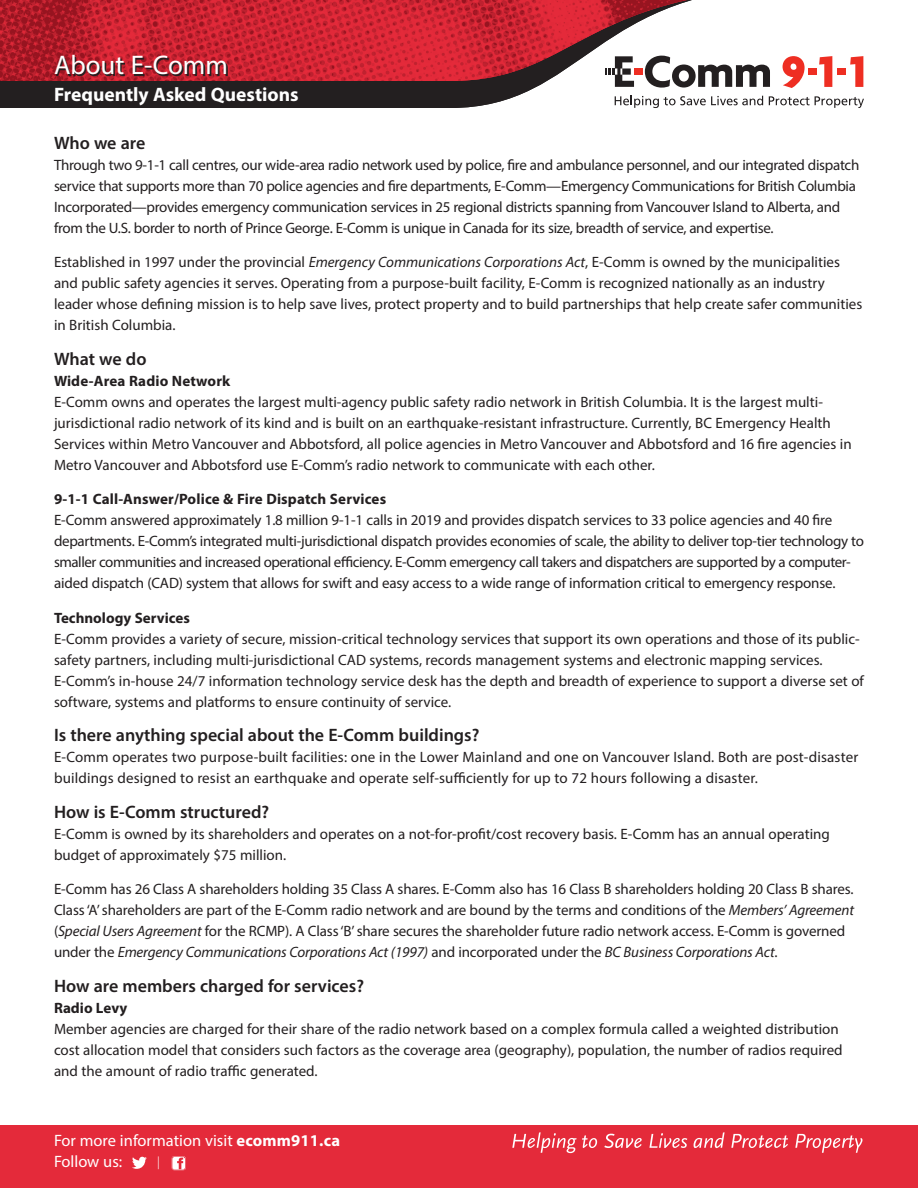
<style>
.page{position:relative;width:918px;height:1188px;background:#fff}
.page>*{position:absolute;margin:0;border:0;box-sizing:border-box;transform-origin:0 0}
.Hed_revised{font:27px "Myriad Pro";color:#fff}
.FAQ{font:700 19.5px "Myriad Pro";color:#fff}
.Question{font:600 18px "Myriad Pro";color:#231f20}
.t1{font:16.5px/21px "Myriad Pro";color:#fff}
.Answer{font:15px/21px "Myriad Pro";color:#231f20}
.Answer-2{font:15px/21px "Myriad Pro";letter-spacing:-.02em;color:#231f20}
.Answer_Sub_hed{font:700 15px "Myriad Pro";letter-spacing:.005em;color:#231f20}
.t2{font:12.75px "Myriad Pro";color:#fff;scale:.7 1}
.s1{font-style:italic}
.s2{font-weight:700}
</style>
<div class="page">
<div style="left:0;top:1125px;width:918px;height:63px;background:#e42a3a"></div>
<svg style="left:512px;top:1132px;width:85px;height:21px"></svg>
<svg style="left:604px;top:1134px;width:38px;height:14px"></svg>
<svg style="left:649px;top:1133px;width:38px;height:15px"></svg>
<svg style="left:694px;top:1132px;width:31px;height:16px"></svg>
<svg style="left:731px;top:1134px;width:57px;height:14px"></svg>
<svg style="left:795px;top:1134px;width:67px;height:19px"></svg>
<svg style="left:796px;top:96px;width:68px;height:12px"></svg>
<svg style="left:824px;top:56px;width:8px;height:31px"></svg>
<svg style="left:850px;top:56px;width:13px;height:31px"></svg>
<div style="left:838px;top:68px;width:8px;height:7px;background:#ee2e22"></div>
<svg style="left:132px;top:1157px;width:15px;height:12px"></svg>
<img style="left:172px;top:1156px;width:14px;height:14px">
<svg style="left:0;top:81px;width:796px;height:27px;fill:#231f20"></svg>
<svg style="left:687px;top:0;width:142px;height:81px"></svg>
<img style="left:0;top:0;width:687px;height:81px">
<svg style="left:57px;top:57px;width:171px;height:19px;background:#951f2a"></svg>
<p class="Hed_revised" style="left:54px;top:49px;width:175px">About E-Comm</p>
<h1 class="Hed_revised" style="left:56px;top:50px;width:275px">Wide Area Radio System</h1>
<p class="FAQ" style="left:54px;top:82px;width:246px">Frequently Asked Questions</p>
<p class="Question" style="left:54px;top:131px;width:93px">Who we are</p>
<p class="Answer-2" style="left:54px;top:154px;width:807px">Through two 9-1-1 call centres, our wide-area radio network used by police, fire and ambulance personnel, and our integrated dispatch service that supports more than 70 police agencies and fire departments, E-Comm—Emergency Communications for British Columbia Incorporated—provides emergency communication services in 25 regional districts spanning from Vancouver Island to Alberta, and from the U.S. border to north of Prince George. E-Comm is unique in Canada for its size, breadth of service, and expertise.</p>
<p class="Answer" style="left:54px;top:251px;width:810px">Established in 1997 under the provincial <span class="s1">Emergency Communications Corporations Act</span>, E-Comm is owned by the municipalities and public safety agencies it serves. Operating from a purpose-built facility, E-Comm is recognized nationally as an industry leader whose defining mission is to help save lives, protect property and to build partnerships that help create safer communities in British Columbia.</p>
<p class="Question" style="left:54px;top:347px;width:94px">What we do</p>
<p class="Answer_Sub_hed" style="left:54px;top:371px;width:178px">Wide-Area Radio Network</p>
<p class="Answer" style="left:54px;top:391px;width:799px">E-Comm owns and operates the largest multi-agency public safety radio network in British Columbia. It is the largest multi&shy;jurisdictional radio network of its kind and is built on an earthquake-resistant infrastructure. Currently, BC Emergency Health Services within Metro Vancouver and Abbotsford, all police agencies in Metro Vancouver and Abbotsford and 16 fire agencies in Metro Vancouver and Abbotsford use E-Comm’s radio network to communicate with each other.</p>
<p class="Answer_Sub_hed" style="left:54px;top:489px;width:334px">9-1-1 Call-Answer/Police &amp; Fire Dispatch Services</p>
<p class="Answer-2" style="left:54px;top:509px;width:812px">E-Comm answered approximately 1.8 million 9-1-1 calls in 2019 and provides dispatch services to 33 police agencies and 40 fire departments. E-Comm’s integrated multi-jurisdictional dispatch provides economies of scale, the ability to deliver top-tier technology to smaller communities and increased operational efficiency. E-Comm emergency call takers and dispatchers are supported by a computer&shy;aided dispatch (CAD) system that allows for swift and easy access to a wide range of information critical to emergency response.</p>
<p class="Answer_Sub_hed" style="left:54px;top:608px;width:137px">Technology Services</p>
<p class="Answer" style="left:54px;top:628px;width:811px">E-Comm provides a variety of secure, mission-critical technology services that support its own operations and those of its public&shy;safety partners, including multi-jurisdictional CAD systems, records management systems and electronic mapping services.<br>E-Comm’s in-house 24/7 information technology service desk has the depth and breadth of experience to support a diverse set of software, systems and platforms to ensure continuity of service.</p>
<p class="Question" style="left:54px;top:724px;width:427px">Is there anything special about the E-Comm buildings?</p>
<p class="Answer" style="left:54px;top:746px;width:806px">E-Comm operates two purpose-built facilities: one in the Lower Mainland and one on Vancouver Island. Both are post-disaster buildings designed to resist an earthquake and operate self-sufficiently for up to 72 hours following a disaster.</p>
<p class="Question" style="left:54px;top:800px;width:217px">How is E-Comm structured?</p>
<p class="Answer" style="left:54px;top:823px;width:777px">E-Comm is owned by its shareholders and operates on a not-for-profit/cost recovery basis. E-Comm has an annual operating budget of approximately $75 million.</p>
<p class="Answer" style="left:54px;top:878px;width:802px">E-Comm has 26 Class A shareholders holding 35 Class A shares. E-Comm also has 16 Class B shareholders holding 20 Class B shares.<br>Class ‘A’ shareholders are part of the E-Comm radio network and are bound by the terms and conditions of the <span class="s1">Members’ Agreement </span>(<span class="s1">Special Users Agreement</span> for the RCMP). A Class ‘B’ share secures the shareholder future radio network access. E-Comm is governed under the <span class="s1">Emergency Communications Corporations Act (1997)</span> and incorporated under the <span class="s1">BC Business Corporations Act</span>.</p>
<p class="Question" style="left:54px;top:974px;width:312px">How are members charged for services?</p>
<p class="Answer_Sub_hed" style="left:54px;top:998px;width:75px">Radio Levy</p>
<p class="Answer" style="left:54px;top:1018px;width:790px">Member agencies are charged for their share of the radio network based on a complex formula called a weighted distribution cost allocation model that considers such factors as the coverage area (geography), population, the number of radios required and the amount of radio traffic generated.</p>
<p class="t1" style="left:54px;top:1130px;width:288px">For more information visit <span class="s2">ecomm911.ca<br></span>Follow us:</p>
<p class="t2" style="left:158px;top:1154px;width:5px">|</p>
</div>
